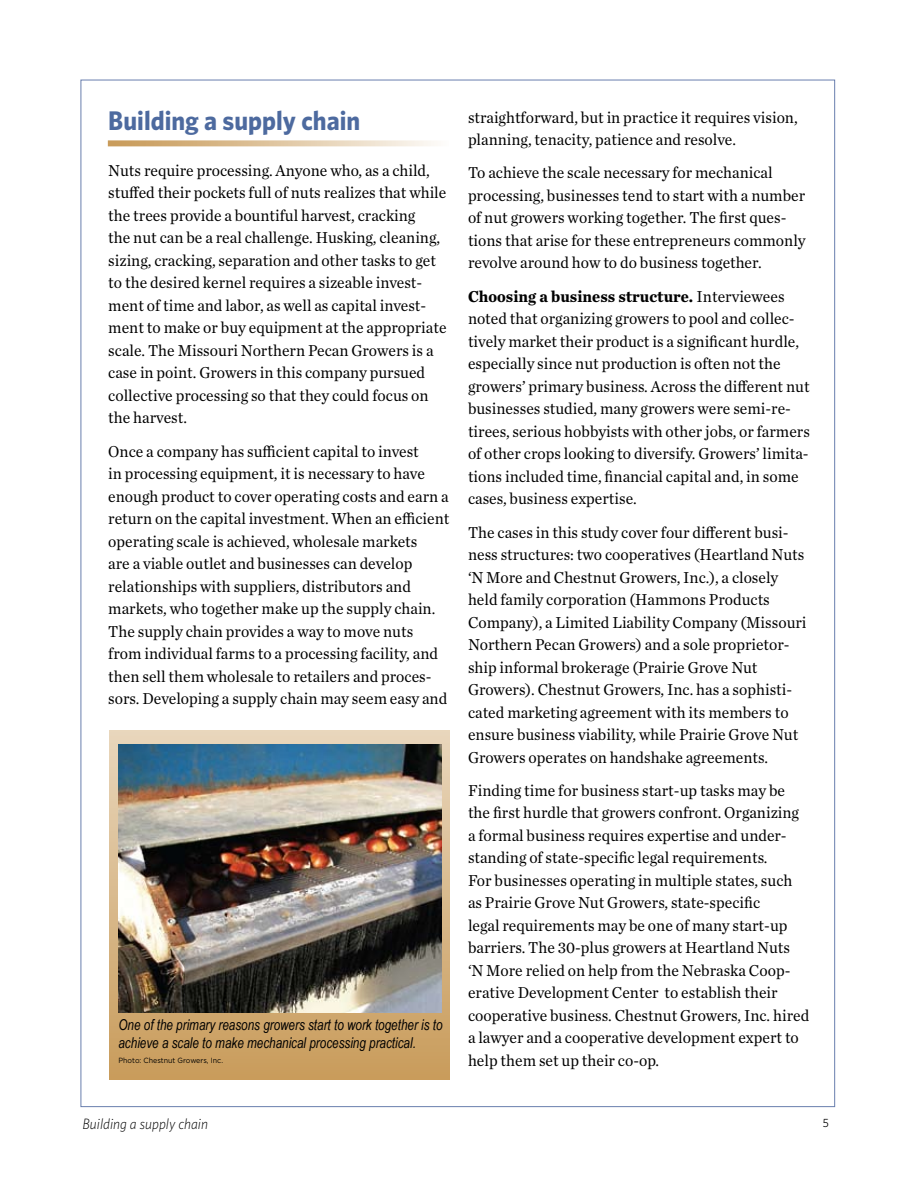
<style>
.page{position:relative;width:918px;height:1188px;background:#fff}
.page>*{position:absolute;margin:0;border:0;box-sizing:border-box;transform-origin:0 0}
.t1{font:700 27px "Whitney";color:#4d6a9f;scale:.95 1}
.t2{font:16.5px/22.5px "Chronicle Text G1";color:#000;scale:.95 1}
.t3{font:italic 15px/18px "Arial Narrow";color:#000;scale:.95 1}
.t4{font:italic 300 15px "Whitney";color:#000;scale:.95 1}
.t5{font:12px "Whitney";color:#000;scale:.95 1}
.t6{font:7.5px "Gotham";color:#000;scale:.95 1}
.s1{font-weight:700}
</style>
<div class="page">
<div style="left:109px;top:730px;width:341px;height:350px;background:linear-gradient(to bottom,#e9d7bc,#c79b5b)"></div>
<img style="left:118px;top:744px;width:324px;height:268px">
<svg style="left:108px;top:140px;width:326px;height:6px;background:#e1c9a7"></svg>
<h1 class="t1" style="left:108px;top:102px;width:267px">Building a supply chain</h1>
<p class="t2" style="left:108px;top:158px;width:358px">Nuts require processing. Anyone who, as a child, stuffed their pockets full of nuts realizes that while the trees provide a bountiful harvest, cracking<br>the nut can be a real challenge. Husking, cleaning, sizing, cracking, separation and other tasks to get to the desired kernel requires a sizeable invest&shy;ment of time and labor, as well as capital invest&shy;ment to make or buy equipment at the appropriate scale. The Missouri Northern Pecan Growers is a case in point. Growers in this company pursued collective processing so that they could focus on the harvest.</p>
<p class="t2" style="left:108px;top:439px;width:361px">Once a company has sufficient capital to invest<br>in processing equipment, it is necessary to have enough product to cover operating costs and earn a return on the capital investment. When an efficient operating scale is achieved, wholesale markets<br>are a viable outlet and businesses can develop relationships with suppliers, distributors and markets, who together make up the supply chain.<br>The supply chain provides a way to move nuts from individual farms to a processing facility, and then sell them wholesale to retailers and proces&shy;sors. Developing a supply chain may seem easy and</p>
<p class="t3" style="left:118px;top:1015px;width:343px">One of the primary reasons growers start to work together is to achieve a scale to make mechanical processing practical.</p>
<p class="t6" style="left:118px;top:1055px;width:112px">Photo: Chestnut Growers, Inc.</p>
<p class="t2" style="left:468px;top:105px;width:349px">straightforward, but in practice it requires vision, planning, tenacity, patience and resolve.</p>
<p class="t2" style="left:468px;top:161px;width:357px">To achieve the scale necessary for mechanical processing, businesses tend to start with a number of nut growers working together. The first ques&shy;tions that arise for these entrepreneurs commonly revolve around how to do business together.</p>
<p class="t2" style="left:468px;top:284px;width:361px"><span class="s1">Choosing a business structure.</span> Interviewees noted that organizing growers to pool and collec&shy;tively market their product is a significant hurdle, especially since nut production is often not the growers’ primary business. Across the different nut businesses studied, many growers were semi-re&shy;tirees, serious hobbyists with other jobs, or farmers of other crops looking to diversify. Growers’ limita&shy;tions included time, financial capital and, in some cases, business expertise.</p>
<p class="t2" style="left:468px;top:520px;width:358px">The cases in this study cover four different busi&shy;ness structures: two cooperatives (Heartland Nuts ‘N More and Chestnut Growers, Inc.), a closely held family corporation (Hammons Products Company), a Limited Liability Company (Missouri Northern Pecan Growers) and a sole proprietor&shy;ship informal brokerage (Prairie Grove Nut Growers). Chestnut Growers, Inc. has a sophisti&shy;cated marketing agreement with its members to ensure business viability, while Prairie Grove Nut Growers operates on handshake agreements.</p>
<p class="t2" style="left:468px;top:778px;width:361px">Finding time for business start-up tasks may be the first hurdle that growers confront. Organizing a formal business requires expertise and under&shy;standing of state-specific legal requirements.<br>For businesses operating in multiple states, such as Prairie Grove Nut Growers, state-specific<br>legal requirements may be one of many start-up barriers. The 30-plus growers at Heartland Nuts ‘N More relied on help from the Nebraska Coop&shy;erative Development Center to establish their cooperative business. Chestnut Growers, Inc. hired a lawyer and a cooperative development expert to help them set up their co-op.</p>
<p class="t4" style="left:82px;top:1114px;width:134px">Building a supply chain</p>
<p class="t5" style="left:823px;top:1115px;width:8px">5</p>
</div>
